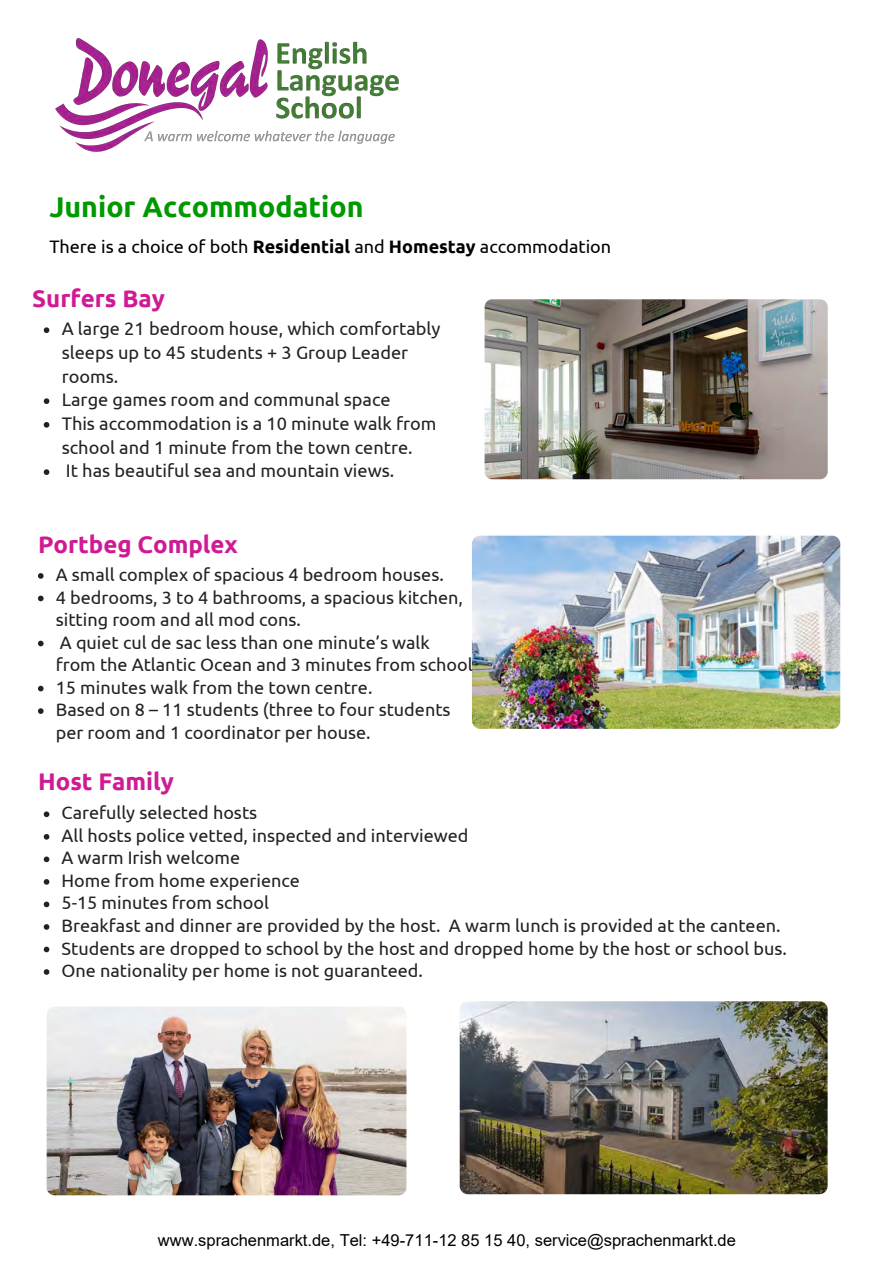
<style>
.page{position:relative;width:894px;height:1264px;background:#fff}
.page>*{position:absolute;margin:0;border:0;box-sizing:border-box;transform-origin:0 0}
.t1{font:700 28.5px "Ubuntu";color:#090}
.t2{font:700 24px "Ubuntu";color:#d01a93}
.t3{font:18.15px/23.7px "Ubuntu";color:#222}
.t4{font:18px/22.5px "Ubuntu";color:#222}
.t5{font:18px "Ubuntu";color:#000}
.t6{font:16.5px "Arial";color:#000}
.s1{font-weight:700}
</style>
<div class="page">
<img style="left:484px;top:299px;width:343px;height:180px;border-radius:8px">
<img style="left:472px;top:535px;width:368px;height:193px;border-radius:8px">
<img style="left:459px;top:1001px;width:368px;height:193px;border-radius:8px">
<img style="left:47px;top:1006px;width:359px;height:189px;border-radius:8px">
<img style="left:55px;top:38px;width:344px;height:114px">
<svg style="left:44px;top:327px;width:5px;height:6px"></svg>
<svg style="left:44px;top:398px;width:5px;height:6px"></svg>
<svg style="left:44px;top:422px;width:5px;height:5px"></svg>
<svg style="left:44px;top:469px;width:5px;height:6px"></svg>
<svg style="left:44px;top:811px;width:5px;height:6px"></svg>
<svg style="left:44px;top:834px;width:5px;height:5px"></svg>
<svg style="left:44px;top:856px;width:5px;height:6px"></svg>
<svg style="left:44px;top:879px;width:5px;height:5px"></svg>
<svg style="left:44px;top:901px;width:5px;height:6px"></svg>
<svg style="left:44px;top:924px;width:5px;height:5px"></svg>
<svg style="left:44px;top:946px;width:5px;height:6px"></svg>
<svg style="left:44px;top:969px;width:5px;height:5px"></svg>
<svg style="left:38px;top:573px;width:6px;height:5px"></svg>
<svg style="left:38px;top:595px;width:6px;height:6px"></svg>
<svg style="left:38px;top:640px;width:6px;height:6px"></svg>
<svg style="left:38px;top:685px;width:6px;height:6px"></svg>
<svg style="left:38px;top:708px;width:6px;height:6px"></svg>
<p class="t1" style="left:49px;top:191px;width:315px">Junior Accommodation</p>
<p class="t5" style="left:49px;top:236px;width:563px">There is a choice of both <span class="s1">Residential</span> and <span class="s1">Homestay</span> accommodation</p>
<p class="t2" style="left:32px;top:284px;width:134px">Surfers Bay</p>
<p class="t3" style="left:62px;top:317px;width:380px">A large 21 bedroom house, which comfortably sleeps up to 45 students + 3 Group Leader rooms.</p>
<p class="t3" style="left:62px;top:387px;width:330px">Large games room and communal space</p>
<p class="t3" style="left:62px;top:411px;width:376px">This accommodation is a 10 minute walk from school and 1 minute from the town centre.</p>
<p class="t3" style="left:66px;top:458px;width:330px">It has beautiful sea and mountain views.</p>
<p class="t2" style="left:38px;top:530px;width:201px">Portbeg Complex</p>
<p class="t4" style="left:56px;top:563px;width:389px">A small complex of spacious 4 bedroom houses.</p>
<p class="t4" style="left:56px;top:585px;width:408px">4 bedrooms, 3 to 4 bathrooms, a spacious kitchen, sitting room and all mod cons.</p>
<p class="t4" style="left:56px;top:630px;width:418px">A quiet cul de sac less than one minute’s walk<br>from the Atlantic Ocean and 3 minutes from school</p>
<p class="t4" style="left:56px;top:675px;width:318px">15 minutes walk from the town centre.</p>
<p class="t4" style="left:56px;top:698px;width:396px">Based on 8 – 11 students (three to four students per room and 1 coordinator per house.</p>
<p class="t2" style="left:38px;top:767px;width:137px">Host Family</p>
<p class="t4" style="left:61px;top:801px;width:197px">Carefully selected hosts</p>
<p class="t4" style="left:61px;top:824px;width:408px">All hosts police vetted, inspected and interviewed</p>
<p class="t4" style="left:61px;top:846px;width:180px">A warm Irish welcome</p>
<p class="t4" style="left:61px;top:869px;width:240px">Home from home experience</p>
<p class="t4" style="left:61px;top:891px;width:209px">5-15 minutes from school</p>
<p class="t4" style="left:61px;top:914px;width:720px">Breakfast and dinner are provided by the host. A warm lunch is provided at the canteen.</p>
<p class="t4" style="left:61px;top:936px;width:726px">Students are dropped to school by the host and dropped home by the host or school bus.</p>
<p class="t4" style="left:61px;top:959px;width:363px">One nationality per home is not guaranteed.</p>
<p class="t6" style="left:158px;top:1229px;width:579px">www.sprachenmarkt.de, Tel: +49-711-12 85 15 40, service@sprachenmarkt.de</p>
</div>
